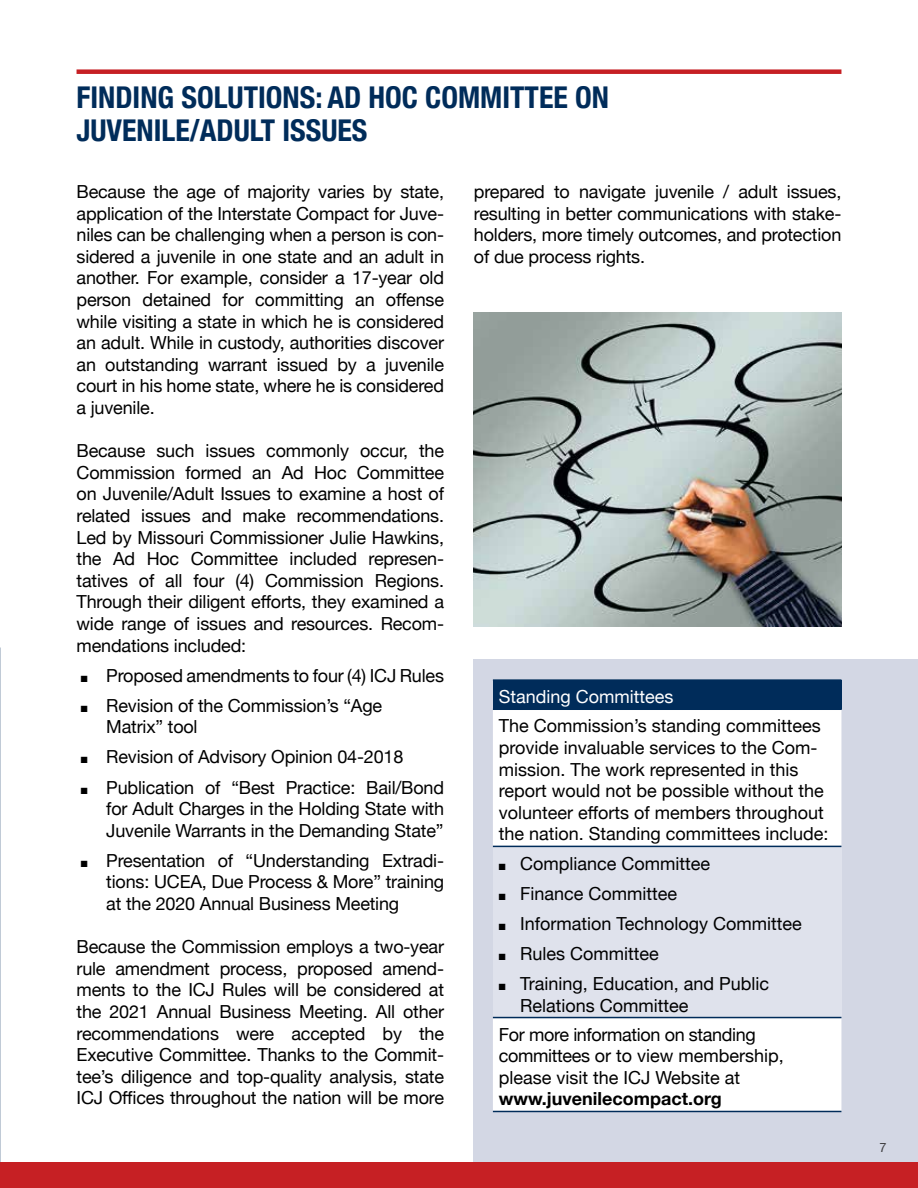
<style>
.page{position:relative;width:918px;height:1188px;background:#fff}
.page>*{position:absolute;margin:0;border:0;box-sizing:border-box;transform-origin:0 0}
.t1{font:700 condensed 30px/32.8px "Helvetica Neue";color:#002c5a}
.t2{font:18px/21.6px "Helvetica Neue";letter-spacing:-.01em;color:#000;text-align:justify}
.t3{font:700 18px "Helvetica Neue";color:#000}
.t4{font:18px "Helvetica Neue";color:#fff}
.t5{font:12.75px "Helvetica Neue";color:#3e3d40}
</style>
<div class="page">
<div style="left:474px;top:659px;width:444px;height:529px;background:#d3d7e4"></div>
<div style="left:0;top:1162px;width:918px;height:26px;background:#c62024"></div>
<div style="left:77px;top:69px;width:764px;height:5px;background:#c62024"></div>
<div style="left:493px;top:680px;width:348px;height:29px;background:#002c5a"></div>
<div style="left:493px;top:710px;width:348px;height:401px;background:#fff"></div>
<div style="left:493px;top:846px;width:348px;height:172px;background:#dfe2ec"></div>
<hr style="left:493px;top:679px;width:348px;height:2px;background:#002c5a">
<hr style="left:493px;top:709px;width:348px;height:1px;background:#002c5a">
<hr style="left:493px;top:846px;width:348px;height:1px;background:#002c5a">
<hr style="left:493px;top:1017px;width:348px;height:1px;background:#002c5a">
<hr style="left:493px;top:1111px;width:348px;height:1px;background:#002c5a">
<img style="left:474px;top:313px;width:367px;height:313px">
<h1 class="t1" style="left:77px;top:79px;width:534px">FINDING SOLUTIONS: AD HOC COMMITTEE ON<br>JUVENILE/ADULT ISSUES</h1>
<p class="t2" style="left:77px;top:182px;width:369px">Because the age of majority varies by state, application of the Interstate Compact for Juve&shy;niles can be challenging when a person is con&shy;sidered a juvenile in one state and an adult in another. For example, consider a 17-year old person detained for committing an offense while visiting a state in which he is considered an adult. While in custody, authorities discover an outstanding warrant issued by a juvenile court in his home state, where he is considered a juvenile.</p>
<p class="t2" style="left:77px;top:441px;width:369px">Because such issues commonly occur, the Commission formed an Ad Hoc Committee on Juvenile/Adult Issues to examine a host of related issues and make recommendations.<br>Led by Missouri Commissioner Julie Hawkins, the Ad Hoc Committee included represen&shy;tatives of all four (4) Commission Regions.<br>Through their diligent efforts, they examined a wide range of issues and resources. Recom&shy;mendations included:</p>
<p class="t2" style="left:81px;top:666px;width:365px">■ Proposed amendments to four (4) ICJ Rules</p>
<p class="t2" style="left:106px;top:696px;width:277px;text-indent:-26px">■ Revision of the Commission’s “Age<br>Matrix” tool</p>
<p class="t2" style="left:81px;top:747px;width:324px">■ Revision of Advisory Opinion 04-2018</p>
<p class="t2" style="left:106px;top:777px;width:339px;text-indent:-26px">■ Publication of “Best Practice: Bail/Bond for Adult Charges in the Holding State with Juvenile Warrants in the Demanding State”</p>
<p class="t2" style="left:106px;top:851px;width:339px;text-indent:-26px">■ Presentation of “Understanding Extradi&shy;tions: UCEA, Due Process &amp; More” training at the 2020 Annual Business Meeting</p>
<p class="t2" style="left:77px;top:937px;width:369px">Because the Commission employs a two-year rule amendment process, proposed amend&shy;ments to the ICJ Rules will be considered at the 2021 Annual Business Meeting. All other recommendations were accepted by the Executive Committee. Thanks to the Commit&shy;tee’s diligence and top-quality analysis, state ICJ Offices throughout the nation will be more</p>
<p class="t2" style="left:474px;top:182px;width:369px">prepared to navigate juvenile / adult issues, resulting in better communications with stake&shy;holders, more timely outcomes, and protection of due process rights.</p>
<p class="t4" style="left:499px;top:684px;width:176px">Standing Committees</p>
<p class="t2" style="left:499px;top:716px;width:331px;text-align:left">The Commission’s standing committees provide invaluable services to the Com&shy;mission. The work represented in this report would not be possible without the volunteer efforts of members throughout the nation. Standing committees include:</p>
<p class="t2" style="left:499px;top:853px;width:213px">■ Compliance Committee</p>
<p class="t2" style="left:499px;top:883px;width:180px">■ Finance Committee</p>
<p class="t2" style="left:499px;top:914px;width:304px">■ Information Technology Committee</p>
<p class="t2" style="left:499px;top:944px;width:161px">■ Rules Committee</p>
<p class="t2" style="left:520px;top:974px;width:251px;text-indent:-21px">■ Training, Education, and Public<br>Relations Committee</p>
<p class="t2" style="left:499px;top:1025px;width:286px;text-align:left">For more information on standing committees or to view membership, please visit the ICJ Website at</p>
<p class="t3" style="left:499px;top:1085px;width:224px">www.juvenilecompact.org</p>
<p class="t5" style="left:880px;top:1138px;width:9px">7</p>
</div>
